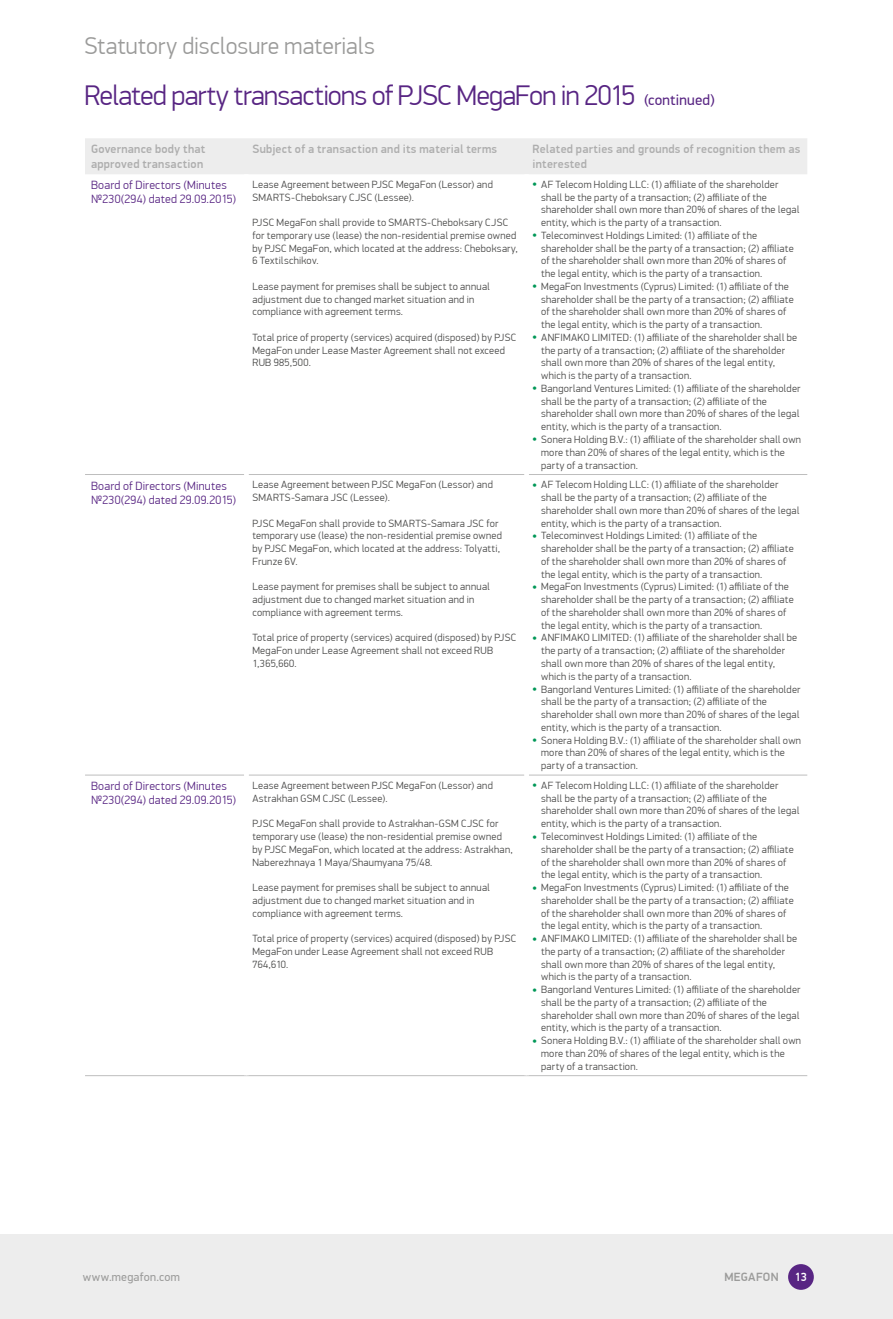
<style>
.page{position:relative;width:893px;height:1319px;background:#fff}
.page>*{position:absolute;margin:0;border:0;box-sizing:border-box;transform-origin:0 0}
.t1{font:300 28.5px "PF Din Display Pro";letter-spacing:-.025em;color:#582583}
.t2{font:300 24px "PF Din Display Pro";color:#9b9b9a}
.Governance{font:300 12px/14.2px "PF Din Display Pro";letter-spacing:.02em;color:#582583}
.Fin_Table_Header{font:500 12px/15px "PF Din Display Pro";letter-spacing:.025em;color:#adadad}
.t3{font:12px "PF Din Display Pro";letter-spacing:.025em;color:#9b9b9a}
.t4{font:500 12px "PF Din Display Pro";letter-spacing:.025em;color:#9b9b9a}
.t5{font:500 12px "PF Din Display Pro";color:#fff}
.Appendix_text{font:300 10.5px/12.8px "PF Din Display Pro";letter-spacing:.025em;color:#4a4a49}
.s1{font-weight:400;font-size:15px}
.s2{font-size:5.25px;color:#009757}
</style>
<div class="page">
<div style="left:0;top:1233px;width:893px;height:85px;background:#ededed"></div>
<div style="left:788px;top:1263px;width:26px;height:26px;background:#582583;border-radius:50%"></div>
<div style="left:85px;top:138px;width:722px;height:36px;background:#ededed"></div>
<hr style="left:85px;top:474px;width:159px;height:1px;background:#bebebe">
<hr style="left:249px;top:474px;width:275px;height:1px;background:#bebebe">
<hr style="left:529px;top:474px;width:278px;height:1px;background:#bebebe">
<hr style="left:85px;top:774px;width:159px;height:1px;background:#bebebe">
<hr style="left:249px;top:774px;width:275px;height:1px;background:#bebebe">
<hr style="left:529px;top:774px;width:278px;height:1px;background:#bebebe">
<hr style="left:85px;top:1075px;width:161px;height:1px;background:#bebebe">
<hr style="left:246px;top:1075px;width:281px;height:1px;background:#bebebe">
<hr style="left:527px;top:1075px;width:280px;height:1px;background:#bebebe">
<h2 class="t2" style="left:85px;top:32px;width:292px">Statutory disclosure materials</h2>
<h1 class="t1" style="left:85px;top:78px;width:632px">Related party transactions of PJSC MegaFon in 2015 <span class="s1">(continued)</span></h1>
<p class="Fin_Table_Header" style="left:91px;top:142px;width:116px">Governance body that approved transaction</p>
<p class="Fin_Table_Header" style="left:252px;top:142px;width:246px">Subject of a transaction and its material terms</p>
<p class="Fin_Table_Header" style="left:533px;top:142px;width:269px">Related parties and grounds of recognition them as interested</p>
<p class="Governance" style="left:91px;top:178px;width:147px">Board of Directors (Minutes №230(294) dated 29.09.2015)</p>
<p class="Appendix_text" style="left:252px;top:178px;width:242px">Lease Agreement between PJSC MegaFon (Lessor) and<br>SMARTS-Cheboksary CJSC (Lessee).</p>
<p class="Appendix_text" style="left:252px;top:216px;width:267px">PJSC MegaFon shall provide to SMARTS-Cheboksary CJSC for temporary use (lease) the non-residential premise owned by PJSC MegaFon, which located at the address: Cheboksary, 6 Textilschikov.</p>
<p class="Appendix_text" style="left:252px;top:280px;width:239px">Lease payment for premises shall be subject to annual adjustment due to changed market situation and in compliance with agreement terms.</p>
<p class="Appendix_text" style="left:252px;top:331px;width:265px">Total price of property (services) acquired (disposed) by PJSC<br>MegaFon under Lease Master Agreement shall not exceed<br>RUB 985,500.</p>
<p class="Appendix_text" style="left:541px;top:178px;width:260px;text-indent:-9px"><span class="s2">●</span> AF Telecom Holding LLC: (1) affiliate of the shareholder shall be the party of a transaction; (2) affiliate of the shareholder shall own more than 20% of shares of the legal entity, which is the party of a transaction.</p>
<p class="Appendix_text" style="left:541px;top:229px;width:254px;text-indent:-9px"><span class="s2">●</span> Telecominvest Holdings Limited: (1) affiliate of the shareholder shall be the party of a transaction; (2) affiliate of the shareholder shall own more than 20% of shares of the legal entity, which is the party of a transaction.</p>
<p class="Appendix_text" style="left:541px;top:280px;width:254px;text-indent:-9px"><span class="s2">●</span> MegaFon Investments (Cyprus) Limited: (1) affiliate of the shareholder shall be the party of a transaction; (2) affiliate of the shareholder shall own more than 20% of shares of the legal entity, which is the party of a transaction.</p>
<p class="Appendix_text" style="left:541px;top:331px;width:258px;text-indent:-9px"><span class="s2">●</span> ANFIMAKO LIMITED: (1) affiliate of the shareholder shall be the party of a transaction; (2) affiliate of the shareholder shall own more than 20% of shares of the legal entity, which is the party of a transaction.</p>
<p class="Appendix_text" style="left:541px;top:382px;width:261px;text-indent:-9px"><span class="s2">●</span> Bangorland Ventures Limited: (1) affiliate of the shareholder shall be the party of a transaction; (2) affiliate of the shareholder shall own more than 20% of shares of the legal entity, which is the party of a transaction.</p>
<p class="Appendix_text" style="left:541px;top:433px;width:261px;text-indent:-9px"><span class="s2">●</span> Sonera Holding B.V.: (1) affiliate of the shareholder shall own more than 20% of shares of the legal entity, which is the party of a transaction.</p>
<p class="Governance" style="left:91px;top:478px;width:147px">Board of Directors (Minutes №230(294) dated 29.09.2015)</p>
<p class="Appendix_text" style="left:252px;top:478px;width:242px">Lease Agreement between PJSC MegaFon (Lessor) and<br>SMARTS-Samara JSC (Lessee).</p>
<p class="Appendix_text" style="left:252px;top:517px;width:251px">PJSC MegaFon shall provide to SMARTS-Samara JSC for temporary use (lease) the non-residential premise owned by PJSC MegaFon, which located at the address: Tolyatti, Frunze 6V.</p>
<p class="Appendix_text" style="left:252px;top:580px;width:239px">Lease payment for premises shall be subject to annual adjustment due to changed market situation and in compliance with agreement terms.</p>
<p class="Appendix_text" style="left:252px;top:631px;width:265px">Total price of property (services) acquired (disposed) by PJSC<br>MegaFon under Lease Agreement shall not exceed RUB<br>1,365,660.</p>
<p class="Governance" style="left:91px;top:779px;width:147px">Board of Directors (Minutes №230(294) dated 29.09.2015)</p>
<p class="Appendix_text" style="left:252px;top:779px;width:242px">Lease Agreement between PJSC MegaFon (Lessor) and<br>Astrakhan GSM CJSC (Lessee).</p>
<p class="Appendix_text" style="left:252px;top:817px;width:262px">PJSC MegaFon shall provide to Astrakhan-GSM CJSC for temporary use (lease) the non-residential premise owned by PJSC MegaFon, which located at the address: Astrakhan, Naberezhnaya 1 Maya/Shaumyana 75/48.</p>
<p class="Appendix_text" style="left:252px;top:881px;width:239px">Lease payment for premises shall be subject to annual adjustment due to changed market situation and in compliance with agreement terms.</p>
<p class="Appendix_text" style="left:252px;top:932px;width:265px">Total price of property (services) acquired (disposed) by PJSC<br>MegaFon under Lease Agreement shall not exceed RUB<br>764,610.</p>
<p class="Appendix_text" style="left:541px;top:478px;width:260px;text-indent:-9px"><span class="s2">●</span> AF Telecom Holding LLC: (1) affiliate of the shareholder shall be the party of a transaction; (2) affiliate of the shareholder shall own more than 20% of shares of the legal entity, which is the party of a transaction.</p>
<p class="Appendix_text" style="left:541px;top:529px;width:254px;text-indent:-9px"><span class="s2">●</span> Telecominvest Holdings Limited: (1) affiliate of the shareholder shall be the party of a transaction; (2) affiliate of the shareholder shall own more than 20% of shares of the legal entity, which is the party of a transaction.</p>
<p class="Appendix_text" style="left:541px;top:580px;width:254px;text-indent:-9px"><span class="s2">●</span> MegaFon Investments (Cyprus) Limited: (1) affiliate of the shareholder shall be the party of a transaction; (2) affiliate of the shareholder shall own more than 20% of shares of the legal entity, which is the party of a transaction.</p>
<p class="Appendix_text" style="left:541px;top:631px;width:258px;text-indent:-9px"><span class="s2">●</span> ANFIMAKO LIMITED: (1) affiliate of the shareholder shall be the party of a transaction; (2) affiliate of the shareholder shall own more than 20% of shares of the legal entity, which is the party of a transaction.</p>
<p class="Appendix_text" style="left:541px;top:682px;width:261px;text-indent:-9px"><span class="s2">●</span> Bangorland Ventures Limited: (1) affiliate of the shareholder shall be the party of a transaction; (2) affiliate of the shareholder shall own more than 20% of shares of the legal entity, which is the party of a transaction.</p>
<p class="Appendix_text" style="left:541px;top:733px;width:261px;text-indent:-9px"><span class="s2">●</span> Sonera Holding B.V.: (1) affiliate of the shareholder shall own more than 20% of shares of the legal entity, which is the party of a transaction.</p>
<p class="Appendix_text" style="left:541px;top:779px;width:260px;text-indent:-9px"><span class="s2">●</span> AF Telecom Holding LLC: (1) affiliate of the shareholder shall be the party of a transaction; (2) affiliate of the shareholder shall own more than 20% of shares of the legal entity, which is the party of a transaction.</p>
<p class="Appendix_text" style="left:541px;top:830px;width:254px;text-indent:-9px"><span class="s2">●</span> Telecominvest Holdings Limited: (1) affiliate of the shareholder shall be the party of a transaction; (2) affiliate of the shareholder shall own more than 20% of shares of the legal entity, which is the party of a transaction.</p>
<p class="Appendix_text" style="left:541px;top:881px;width:254px;text-indent:-9px"><span class="s2">●</span> MegaFon Investments (Cyprus) Limited: (1) affiliate of the shareholder shall be the party of a transaction; (2) affiliate of the shareholder shall own more than 20% of shares of the legal entity, which is the party of a transaction.</p>
<p class="Appendix_text" style="left:541px;top:932px;width:258px;text-indent:-9px"><span class="s2">●</span> ANFIMAKO LIMITED: (1) affiliate of the shareholder shall be the party of a transaction; (2) affiliate of the shareholder shall own more than 20% of shares of the legal entity, which is the party of a transaction.</p>
<p class="Appendix_text" style="left:541px;top:983px;width:261px;text-indent:-9px"><span class="s2">●</span> Bangorland Ventures Limited: (1) affiliate of the shareholder shall be the party of a transaction; (2) affiliate of the shareholder shall own more than 20% of shares of the legal entity, which is the party of a transaction.</p>
<p class="Appendix_text" style="left:541px;top:1034px;width:261px;text-indent:-9px"><span class="s2">●</span> Sonera Holding B.V.: (1) affiliate of the shareholder shall own more than 20% of shares of the legal entity, which is the party of a transaction.</p>
<p class="t3" style="left:83px;top:1269px;width:99px">www.megafon.com</p>
<p class="t4" style="left:724px;top:1269px;width:56px">MEGAFON</p>
<p class="t5" style="left:795px;top:1269px;width:14px">13</p>
</div>
